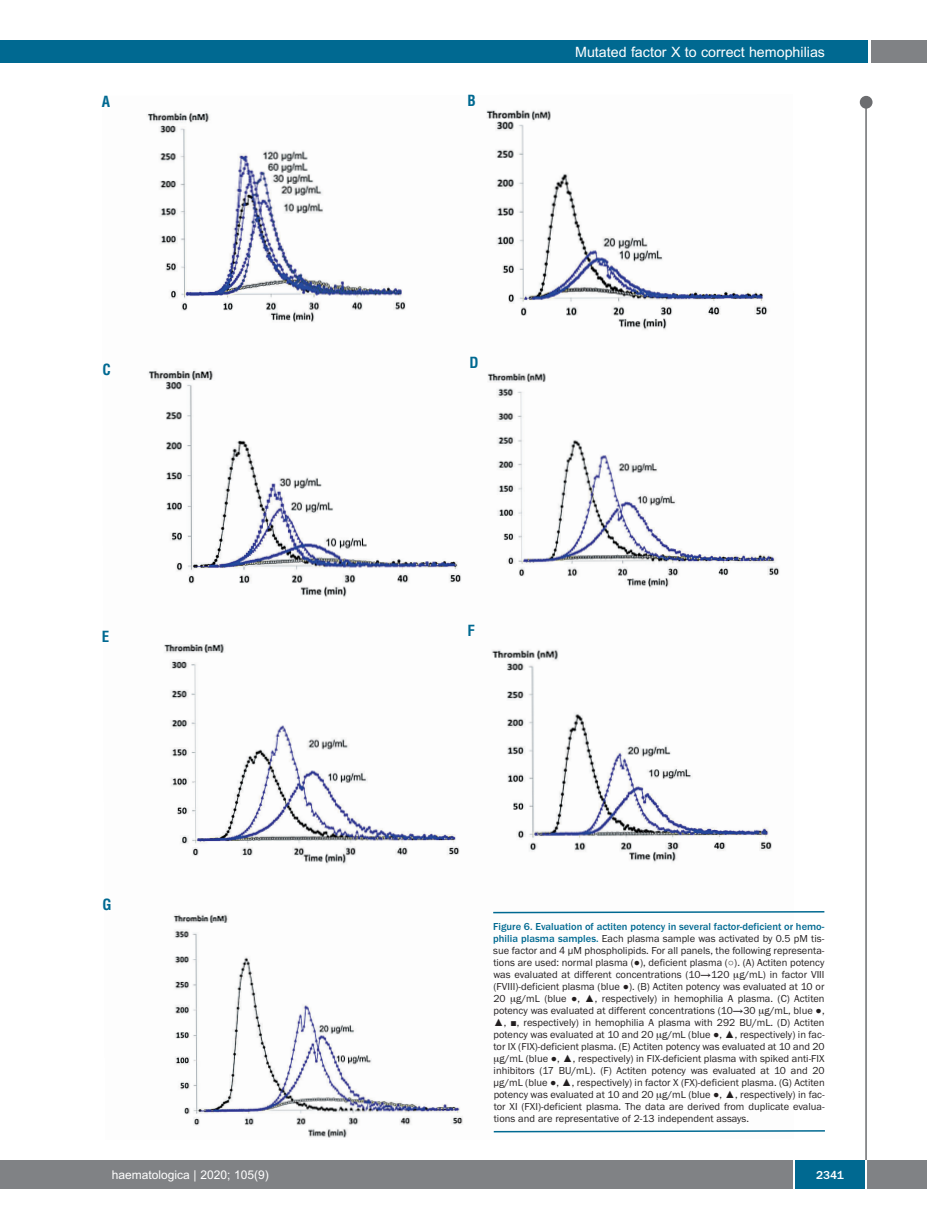
<style>
.page{position:relative;width:927px;height:1225px;background:#fff}
.page>*{position:absolute;margin:0;border:0;box-sizing:border-box;transform-origin:0 0}
.t1{font:700 condensed 15px "Helvetica";color:#006991}
.t2{font:14.25px "Arial";color:#fff}
.t3{font:12px "Arial";color:#fff}
.t4{font:500 12px "Franklin Gothic";color:#fff}
.t5{font:10.5px/12px "Franklin Gothic";letter-spacing:-.005em;color:#231f20;text-align:justify}
.s1{font-weight:500;color:#006991}
</style>
<div class="page">
<div style="left:860px;top:96px;width:12px;height:13px;background:#6c6d70;border-radius:50%"></div>
<hr style="left:865px;top:98px;width:2px;height:1062px;background:#6c6d70">
<div style="left:871px;top:40px;width:56px;height:22px;background:#808285"></div>
<div style="left:18px;top:40px;width:849px;height:22px;background:#006991"></div>
<div style="left:17px;top:1160px;width:910px;height:28px;background:#808285"></div>
<div style="left:795px;top:1160px;width:70px;height:28px;background:#006991"></div>
<hr style="left:793px;top:1160px;width:2px;height:28px;background:#fff">
<hr style="left:865px;top:1160px;width:2px;height:28px;background:#fff">
<div style="left:0;top:40px;width:19px;height:22px;background:#006991"></div>
<div style="left:0;top:1160px;width:18px;height:28px;background:#808285"></div>
<img style="left:147px;top:110px;width:633px;height:1028px">
<svg style="left:492px;top:910px;width:333px;height:4px"></svg>
<svg style="left:492px;top:1129px;width:333px;height:4px"></svg>
<svg style="left:734px;top:973px;width:5px;height:7px"></svg>
<svg style="left:511px;top:997px;width:5px;height:7px"></svg>
<svg style="left:759px;top:1009px;width:5px;height:7px"></svg>
<svg style="left:657px;top:1033px;width:5px;height:7px"></svg>
<svg style="left:494px;top:1057px;width:5px;height:7px"></svg>
<svg style="left:657px;top:1093px;width:5px;height:7px"></svg>
<h1 class="t1" style="left:102px;top:93px;width:10px">A</h1>
<h1 class="t1" style="left:468px;top:92px;width:10px">B</h1>
<h2 class="t2" style="left:575px;top:44px;width:251px">Mutated factor X to correct hemophilias</h2>
<h1 class="t1" style="left:102px;top:361px;width:10px">C</h1>
<h1 class="t1" style="left:469px;top:354px;width:11px">D</h1>
<h1 class="t1" style="left:102px;top:628px;width:9px">E</h1>
<h1 class="t1" style="left:468px;top:622px;width:9px">F</h1>
<h1 class="t1" style="left:102px;top:896px;width:11px">G</h1>
<p class="t5" style="left:493px;top:920px;width:333px"><span class="s1">Figure 6. Evaluation of actiten potency in several factor-deficient or hemo&shy;philia plasma samples.</span> Each plasma sample was activated by 0.5 pM tis&shy;sue factor and 4 µM phospholipids. For all panels, the following representa&shy;tions are used: normal plasma (●), deficient plasma (○). (A) Actiten potency was evaluated at different concentrations (10→120 g/mL) in factor VIII (FVIII)-deficient plasma (blue ●). (B) Actiten potency was evaluated at 10 or 20 g/mL (blue ●, ▲, respectively) in hemophilia A plasma. (C) Actiten potency was evaluated at different concentrations (10→30 g/mL, blue ●,</p>
<p class="t5" style="left:493px;top:1016px;width:333px">▲, ■, respectively) in hemophilia A plasma with 292 BU/mL. (D) Actiten</p>
<p class="t5" style="left:494px;top:1028px;width:333px">potency was evaluated at 10 and 20 g/mL (blue ●, ▲, respectively) in fac-</p>
<p class="t5" style="left:494px;top:1040px;width:333px">tor IX (FIX)-deficient plasma. (E) Actiten potency was evaluated at 10 and 20</p>
<p class="t5" style="left:500px;top:1052px;width:327px">g/mL (blue ●, ▲, respectively) in FIX-deficient plasma with spiked anti-FIX</p>
<p class="t5" style="left:494px;top:1064px;width:333px">inhibitors (17 BU/mL). (F) Actiten potency was evaluated at 10 and 20</p>
<p class="t5" style="left:494px;top:1076px;width:333px">µg/mL (blue ●, ▲, respectively) in factor X (FX)-deficient plasma. (G) Actiten</p>
<p class="t5" style="left:494px;top:1088px;width:333px">potency was evaluated at 10 and 20 g/mL (blue ●, ▲, respectively) in fac-</p>
<p class="t5" style="left:494px;top:1100px;width:333px">tor XI (FXI)-deficient plasma. The data are derived from duplicate evalua-</p>
<p class="t5" style="left:494px;top:1112px;width:257px">tions and are representative of 2-13 independent assays.</p>
<p class="t3" style="left:112px;top:1167px;width:158px">haematologica | 2020; 105(9)</p>
<p class="t4" style="left:816px;top:1167px;width:29px">2341</p>
</div>
